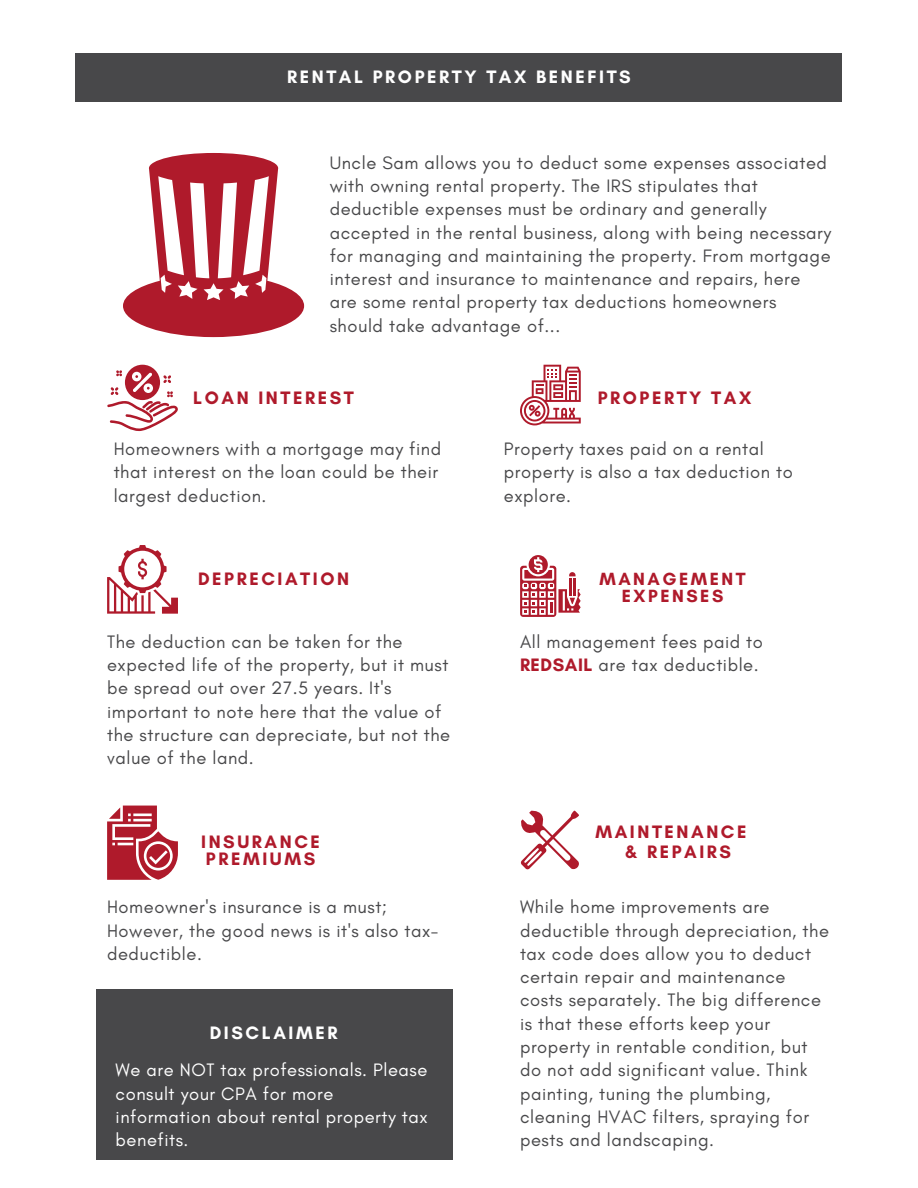
<style>
.page{position:relative;width:918px;height:1188px;background:#fff}
.page>*{position:absolute;margin:0;border:0;box-sizing:border-box;transform-origin:0 0}
.t1{font:18.3px/23.2px "Glacial Indifference";letter-spacing:.03em;color:#48484a}
.t2{font:18.3px/23.2px "Glacial Indifference";letter-spacing:.03em;color:#fff}
.t3{font:700 18.3px/17px "Glacial Indifference";letter-spacing:.14em;color:#af1a2b}
.t4{font:700 18.3px "Glacial Indifference";letter-spacing:.14em;color:#fff}
.t5{font:700 18px/16.6px "Glacial Indifference";letter-spacing:.14em;color:#af1a2b;text-align:center}
.s1{font-weight:700;color:#af1a2b}
</style>
<div class="page">
<div style="left:76px;top:53px;width:766px;height:48px;background:#48484a"></div>
<svg style="left:123px;top:153px;width:181px;height:184px"></svg>
<svg style="left:107px;top:365px;width:71px;height:66px"></svg>
<svg style="left:520px;top:365px;width:61px;height:60px"></svg>
<svg style="left:107px;top:545px;width:71px;height:69px"></svg>
<svg style="left:520px;top:555px;width:61px;height:62px"></svg>
<svg style="left:107px;top:806px;width:71px;height:74px"></svg>
<svg style="left:520px;top:810px;width:59px;height:60px"></svg>
<div style="left:96px;top:989px;width:357px;height:171px;background:#48484a"></div>
<p class="t4" style="left:287px;top:66px;width:345px">RENTAL PROPERTY TAX BENEFITS</p>
<p class="t1" style="left:330px;top:151px;width:503px">Uncle Sam allows you to deduct some expenses associated with owning rental property. The IRS stipulates that deductible expenses must be ordinary and generally accepted in the rental business, along with being necessary for managing and maintaining the property. From mortgage interest and insurance to maintenance and repairs, here are some rental property tax deductions homeowners should take advantage of...</p>
<p class="t3" style="left:193px;top:389px;width:162px">LOAN INTEREST</p>
<p class="t1" style="left:114px;top:437px;width:329px">Homeowners with a mortgage may find that interest on the loan could be their largest deduction.</p>
<p class="t3" style="left:198px;top:570px;width:153px">DEPRECIATION</p>
<p class="t1" style="left:107px;top:630px;width:345px">The deduction can be taken for the expected life of the property, but it must be spread out over 27.5 years. It's important to note here that the value of the structure can depreciate, but not the value of the land.</p>
<p class="t3" style="left:201px;top:833px;width:120px">INSURANCE<br>PREMIUMS</p>
<p class="t1" style="left:107px;top:895px;width:333px">Homeowner's insurance is a must;<br>However, the good news is it's also tax&shy;deductible.</p>
<p class="t4" style="left:210px;top:1021px;width:129px">DISCLAIMER</p>
<p class="t2" style="left:116px;top:1058px;width:314px">We are NOT tax professionals. Please consult your CPA for more information about rental property tax benefits.</p>
<p class="t3" style="left:598px;top:389px;width:155px">PROPERTY TAX</p>
<p class="t1" style="left:504px;top:437px;width:290px">Property taxes paid on a rental property is also a tax deduction to explore.</p>
<p class="t5" style="left:599px;top:571px;width:148px">MANAGEMENT<br>EXPENSES</p>
<p class="t1" style="left:520px;top:630px;width:244px">All management fees paid to<br><span class="s1">REDSAIL</span> are tax deductible.</p>
<p class="t3" style="left:625px;top:822px;width:123px;line-height:20.1px;text-indent:-30px">MAINTENANCE &amp; REPAIRS</p>
<p class="t1" style="left:520px;top:895px;width:311px">While home improvements are deductible through depreciation, the tax code does allow you to deduct certain repair and maintenance costs separately. The big difference is that these efforts keep your property in rentable condition, but do not add significant value. Think painting, tuning the plumbing, cleaning HVAC filters, spraying for pests and landscaping.</p>
</div>
